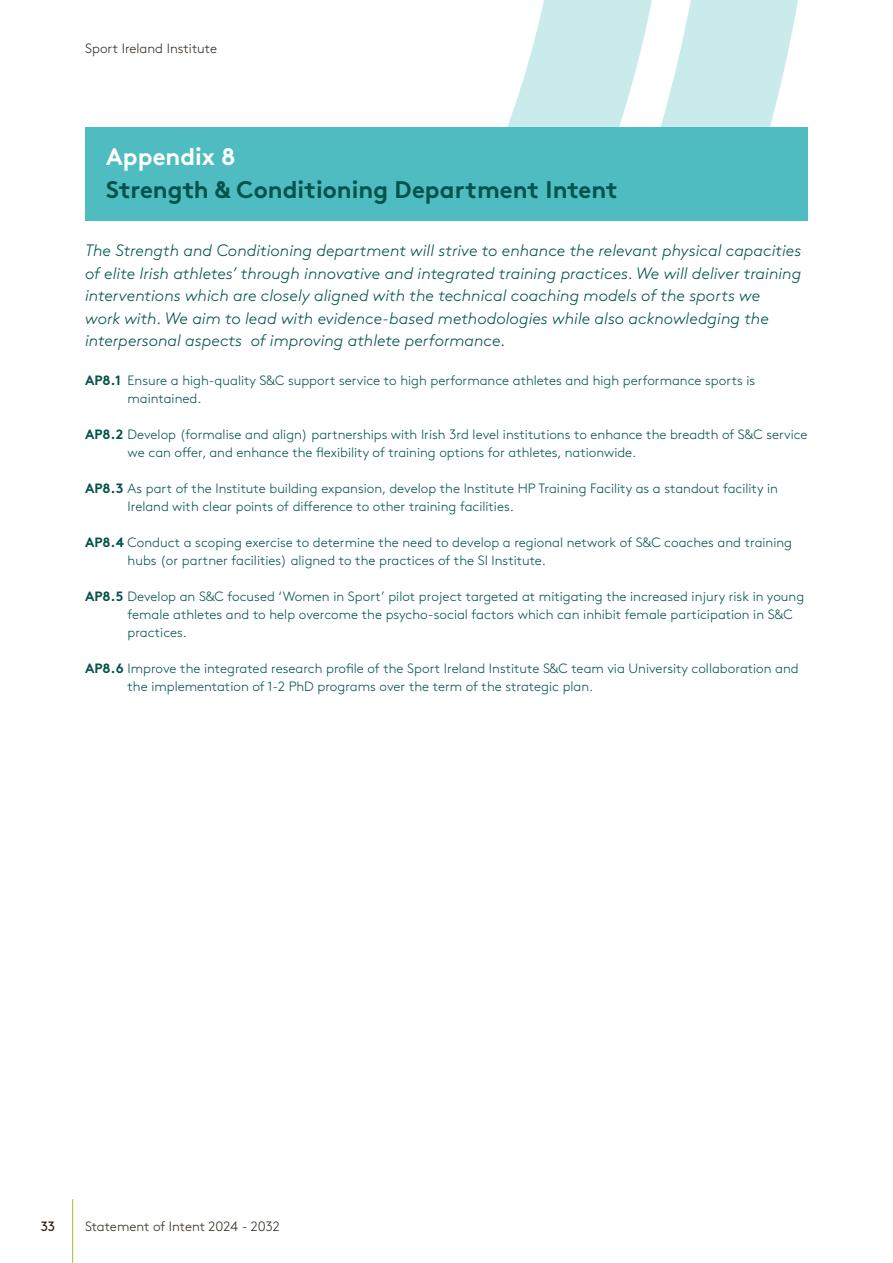
<style>
.page{position:relative;width:893px;height:1263px;background:#fff}
.page>*{position:absolute;margin:0;border:0;box-sizing:border-box;transform-origin:0 0}
.t1{font:700 24px "Brown Std";color:#00524b}
.t2{font:700 24px "Brown Std";color:#fff}
.t3{font:italic 300 16.5px/22.5px "Brown Std";color:#00524b}
.t4{font:300 13.5px/18px "Brown Std";color:#00524b}
.t5{font:300 13.5px "Brown Std";color:#30261c}
.t6{font:13.5px "Brown Std";color:#30261c}
.s1{font-weight:700}
</style>
<div class="page">
<hr style="left:72px;top:1199px;width:1px;height:64px;background:#9fc519">
<svg style="left:503px;top:0;width:305px;height:128px"></svg>
<div style="left:85px;top:128px;width:723px;height:93px;background:#4ebcc0"></div>
<p class="t5" style="left:85px;top:40px;width:134px">Sport Ireland Institute</p>
<p class="t2" style="left:106px;top:142px;width:131px">Appendix 8</p>
<p class="t1" style="left:106px;top:175px;width:513px">Strength &amp; Conditioning Department Intent</p>
<p class="t3" style="left:85px;top:240px;width:718px">The Strength and Conditioning department will strive to enhance the relevant physical capacities of elite Irish athletes’ through innovative and integrated training practices. We will deliver training interventions which are closely aligned with the technical coaching models of the sports we<br>work with. We aim to lead with evidence-based methodologies while also acknowledging the interpersonal aspects of improving athlete performance.</p>
<p class="t4" style="left:128px;top:372px;width:629px;text-indent:-43px"><span class="s1">AP8.1</span> Ensure a high-quality S&amp;C support service to high performance athletes and high performance sports is maintained.</p>
<p class="t4" style="left:128px;top:426px;width:682px;text-indent:-43px"><span class="s1">AP8.2</span> Develop (formalise and align) partnerships with Irish 3rd level institutions to enhance the breadth of S&amp;C service we can offer, and enhance the flexibility of training options for athletes, nationwide.</p>
<p class="t4" style="left:128px;top:480px;width:652px;text-indent:-43px"><span class="s1">AP8.3</span> As part of the Institute building expansion, develop the Institute HP Training Facility as a standout facility in<br>Ireland with clear points of difference to other training facilities.</p>
<p class="t4" style="left:128px;top:534px;width:666px;text-indent:-43px"><span class="s1">AP8.4</span> Conduct a scoping exercise to determine the need to develop a regional network of S&amp;C coaches and training hubs (or partner facilities) aligned to the practices of the SI Institute.</p>
<p class="t4" style="left:128px;top:588px;width:678px;text-indent:-43px"><span class="s1">AP8.5</span> Develop an S&amp;C focused ‘Women in Sport’ pilot project targeted at mitigating the increased injury risk in young female athletes and to help overcome the psycho-social factors which can inhibit female participation in S&amp;C practices.</p>
<p class="t4" style="left:128px;top:660px;width:673px;text-indent:-43px"><span class="s1">AP8.6</span> Improve the integrated research profile of the Sport Ireland Institute S&amp;C team via University collaboration and the implementation of 1-2 PhD programs over the term of the strategic plan.</p>
<p class="t6" style="left:41px;top:1218px;width:16px">33</p>
<p class="t5" style="left:85px;top:1218px;width:196px">Statement of Intent 2024 - 2032</p>
</div>
